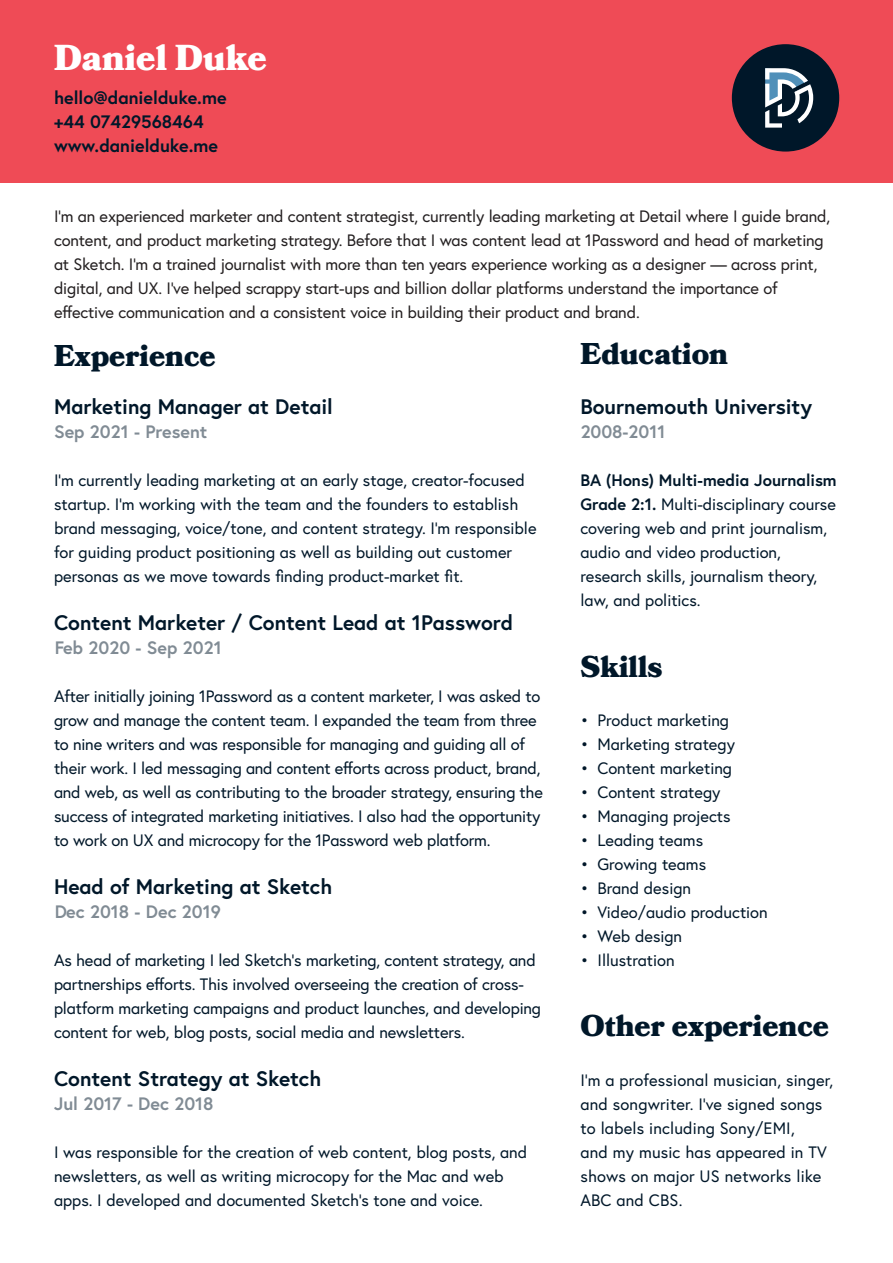
<style>
.page{position:relative;width:893px;height:1263px;background:#fff}
.page>*{position:absolute;margin:0;border:0;box-sizing:border-box;transform-origin:0 0}
.t1{font:900 36px "Bookmania";color:#fff}
.t2{font:900 30px "Bookmania";color:#001729}
.t3{font:700 21px "Europa";color:#001729}
.t4{font:700 18px "Europa";color:#001729}
.t5{font:16.5px/24px "Europa";color:#001729}
.t6{font:16.5px/24px "Europa";letter-spacing:-.01em;color:#231f20}
.t7{font:700 16.5px "Europa";color:#001729}
.s1{font-weight:700}
</style>
<div class="page">
<div style="left:0;top:0;width:893px;height:183px;background:#ef4b56"></div>
<div style="left:732px;top:44px;width:107px;height:108px;background:#001729;border-radius:50%"></div>
<svg style="left:765px;top:68px;width:48px;height:60px"></svg>
<p class="t1" style="left:54px;top:37px;width:214px">Daniel Duke</p>
<p class="t4" style="left:54px;top:85px;width:174px">hello@danielduke.me</p>
<p class="t4" style="left:54px;top:109px;width:151px">+44 07429568464</p>
<p class="t4" style="left:54px;top:133px;width:166px">www.danielduke.me</p>
<p class="t6" style="left:54px;top:204px;width:778px">I’m an experienced marketer and content strategist, currently leading marketing at Detail where I guide brand, content, and product marketing strategy. Before that I was content lead at 1Password and head of marketing at Sketch. I’m a trained journalist with more than ten years experience working as a designer — across print, digital, and UX. I’ve helped scrappy start-ups and billion dollar platforms understand the importance of effective communication and a consistent voice in building their product and brand.</p>
<p class="t2" style="left:54px;top:338px;width:163px">Experience</p>
<p class="t2" style="left:580px;top:336px;width:149px">Education</p>
<p class="t3" style="left:580px;top:392px;width:233px">Bournemouth University</p>
<p class="t4" style="left:580px;top:419px;width:87px">2008-2011</p>
<p class="t3" style="left:54px;top:392px;width:280px">Marketing Manager at Detail</p>
<p class="t4" style="left:54px;top:419px;width:155px">Sep 2021 - Present</p>
<p class="t5" style="left:54px;top:468px;width:484px">I’m currently leading marketing at an early stage, creator-focused startup. I’m working with the team and the founders to establish brand messaging, voice/tone, and content strategy. I’m responsible for guiding product positioning as well as building out customer personas as we move towards finding product-market fit.</p>
<p class="t3" style="left:54px;top:608px;width:460px">Content Marketer / Content Lead at 1Password</p>
<p class="t4" style="left:54px;top:635px;width:169px">Feb 2020 - Sep 2021</p>
<p class="t5" style="left:54px;top:684px;width:490px">After initially joining 1Password as a content marketer, I was asked to grow and manage the content team. I expanded the team from three to nine writers and was responsible for managing and guiding all of their work. I led messaging and content efforts across product, brand, and web, as well as contributing to the broader strategy, ensuring the success of integrated marketing initiatives. I also had the opportunity to work on UX and microcopy for the 1Password web platform.</p>
<p class="t3" style="left:54px;top:872px;width:280px">Head of Marketing at Sketch</p>
<p class="t4" style="left:54px;top:899px;width:169px">Dec 2018 - Dec 2019</p>
<p class="t5" style="left:54px;top:948px;width:489px">As head of marketing I led Sketch’s marketing, content strategy, and partnerships efforts. This involved overseeing the creation of cross&shy;platform marketing campaigns and product launches, and developing content for web, blog posts, social media and newsletters.</p>
<p class="t3" style="left:54px;top:1064px;width:269px">Content Strategy at Sketch</p>
<p class="t4" style="left:54px;top:1091px;width:161px">Jul 2017 - Dec 2018</p>
<p class="t5" style="left:54px;top:1140px;width:475px">I was responsible for the creation of web content, blog posts, and newsletters, as well as writing microcopy for the Mac and web apps. I developed and documented Sketch’s tone and voice.</p>
<p class="t7" style="left:580px;top:469px;width:258px">BA (Hons) Multi-media Journalism</p>
<p class="t5" style="left:580px;top:492px;width:257px"><span class="s1">Grade 2:1.</span> Multi-disciplinary course covering web and print journalism, audio and video production, research skills, journalism theory, law, and politics.</p>
<p class="t2" style="left:580px;top:649px;width:83px">Skills</p>
<p class="t5" style="left:580px;top:708px;width:150px">• Product marketing</p>
<p class="t5" style="left:580px;top:732px;width:156px">• Marketing strategy</p>
<p class="t5" style="left:580px;top:756px;width:153px">• Content marketing</p>
<p class="t5" style="left:580px;top:780px;width:142px">• Content strategy</p>
<p class="t5" style="left:580px;top:804px;width:152px">• Managing projects</p>
<p class="t5" style="left:580px;top:828px;width:124px">• Leading teams</p>
<p class="t5" style="left:580px;top:852px;width:127px">• Growing teams</p>
<p class="t5" style="left:580px;top:876px;width:112px">• Brand design</p>
<p class="t5" style="left:580px;top:900px;width:189px">• Video/audio production</p>
<p class="t5" style="left:580px;top:924px;width:103px">• Web design</p>
<p class="t5" style="left:580px;top:948px;width:96px">• Illustration</p>
<p class="t2" style="left:580px;top:1008px;width:250px">Other experience</p>
<p class="t5" style="left:580px;top:1068px;width:254px">I’m a professional musician, singer, and songwriter. I’ve signed songs to labels including Sony/EMI,<br>and my music has appeared in TV shows on major US networks like<br>ABC and CBS.</p>
</div>
